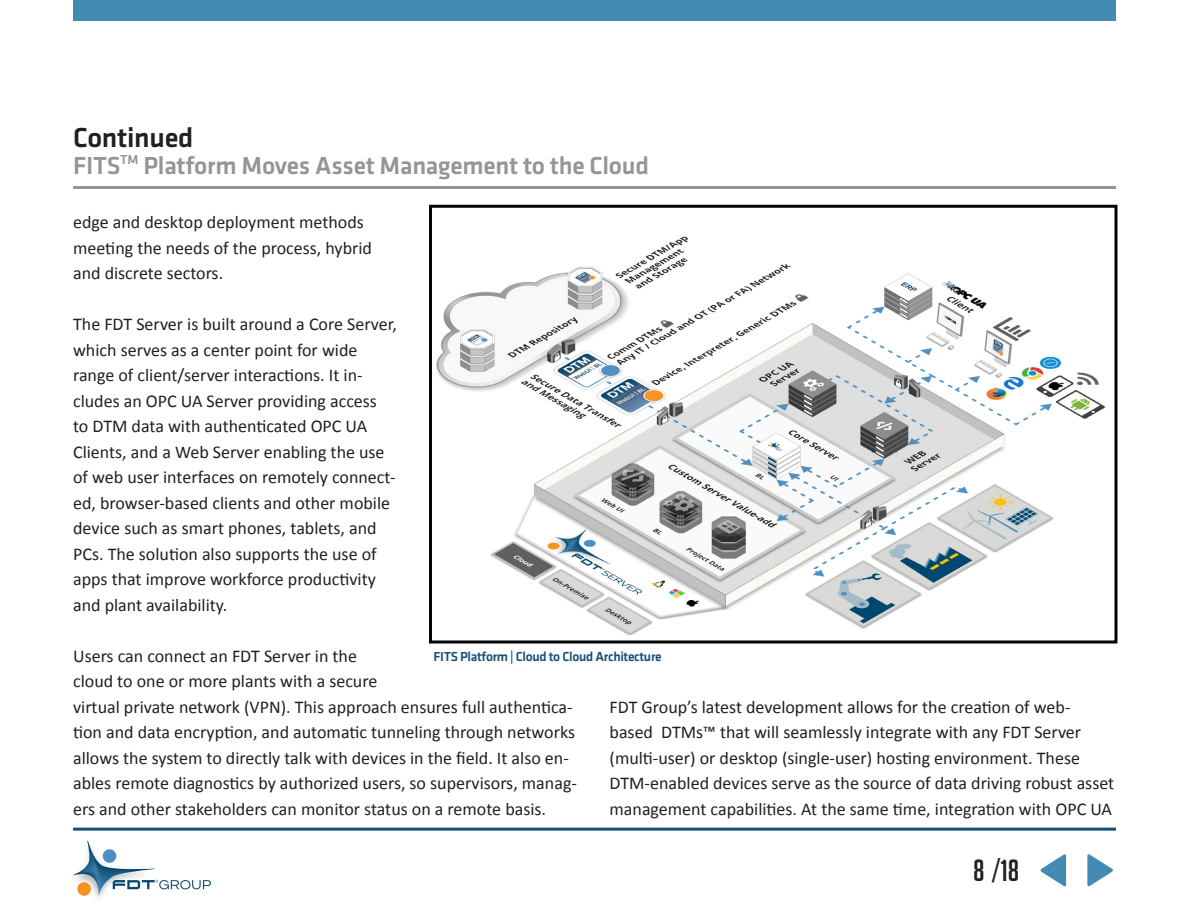
<style>
.page{position:relative;width:1188px;height:918px;background:#fff}
.page>*{position:absolute;margin:0;border:0;box-sizing:border-box;transform-origin:0 0}
.t1{font:30px "Big Noodle Titling";color:#231f20}
.t2{font:500 28.5px "Klavika";letter-spacing:-.01em;color:#231f20}
.feature_jumphead{font:500 25.5px "Klavika";letter-spacing:-.01em;color:#939598}
.subhead{font:18px/25.5px "Calibri";color:#231f20}
.t3{font:500 13.5px "Klavika";letter-spacing:-.025em;color:#154e76}
</style>
<div class="page">
<div style="left:73px;top:0;width:1043px;height:21px;background:#448bb4"></div>
<hr style="left:73px;top:828px;width:1043px;height:3px;background:#154e76">
<svg style="left:73px;top:841px;width:138px;height:54px"></svg>
<hr style="left:73px;top:186px;width:1043px;height:3px;background:#939598">
<img style="left:435px;top:236px;width:670px;height:399px">
<div style="left:429px;top:205px;width:689px;height:439px;border:3px solid #040503"></div>
<svg style="left:1040px;top:854px;width:27px;height:33px"></svg>
<svg style="left:1087px;top:854px;width:26px;height:33px"></svg>
<p class="t2" style="left:73px;top:122px;width:122px">Continued</p>
<p class="feature_jumphead" style="left:73px;top:152px;width:578px">FITS<sup>TM</sup> Platform Moves Asset Management to the Cloud</p>
<p class="subhead" style="left:73px;top:209px;width:300px">edge and desktop deployment methods meeting the needs of the process, hybrid and discrete sectors.</p>
<p class="subhead" style="left:73px;top:311px;width:325px">The FDT Server is built around a Core Server, which serves as a center point for wide range of client/server interactions. It in&shy;cludes an OPC UA Server providing access<br>to DTM data with authenticated OPC UA Clients, and a Web Server enabling the use of web user interfaces on remotely connect&shy;ed, browser-based clients and other mobile device such as smart phones, tablets, and PCs. The solution also supports the use of apps that improve workforce productivity and plant availability.</p>
<p class="subhead" style="left:73px;top:643px;width:505px">Users can connect an FDT Server in the<br>cloud to one or more plants with a secure<br>virtual private network (VPN). This approach ensures full authentica&shy;tion and data encryption, and automatic tunneling through networks allows the system to directly talk with devices in the field. It also en&shy;ables remote diagnostics by authorized users, so supervisors, manag&shy;ers and other stakeholders can monitor status on a remote basis.</p>
<p class="t3" style="left:434px;top:649px;width:230px">FITS Platform | Cloud to Cloud Architecture</p>
<p class="subhead" style="left:610px;top:694px;width:506px">FDT Group’s latest development allows for the creation of web&shy;based DTMs™ that will seamlessly integrate with any FDT Server (multi-user) or desktop (single-user) hosting environment. These DTM-enabled devices serve as the source of data driving robust asset management capabilities. At the same time, integration with OPC UA</p>
<h1 class="t1" style="left:973px;top:854px;width:48px">8 /18</h1>
</div>
